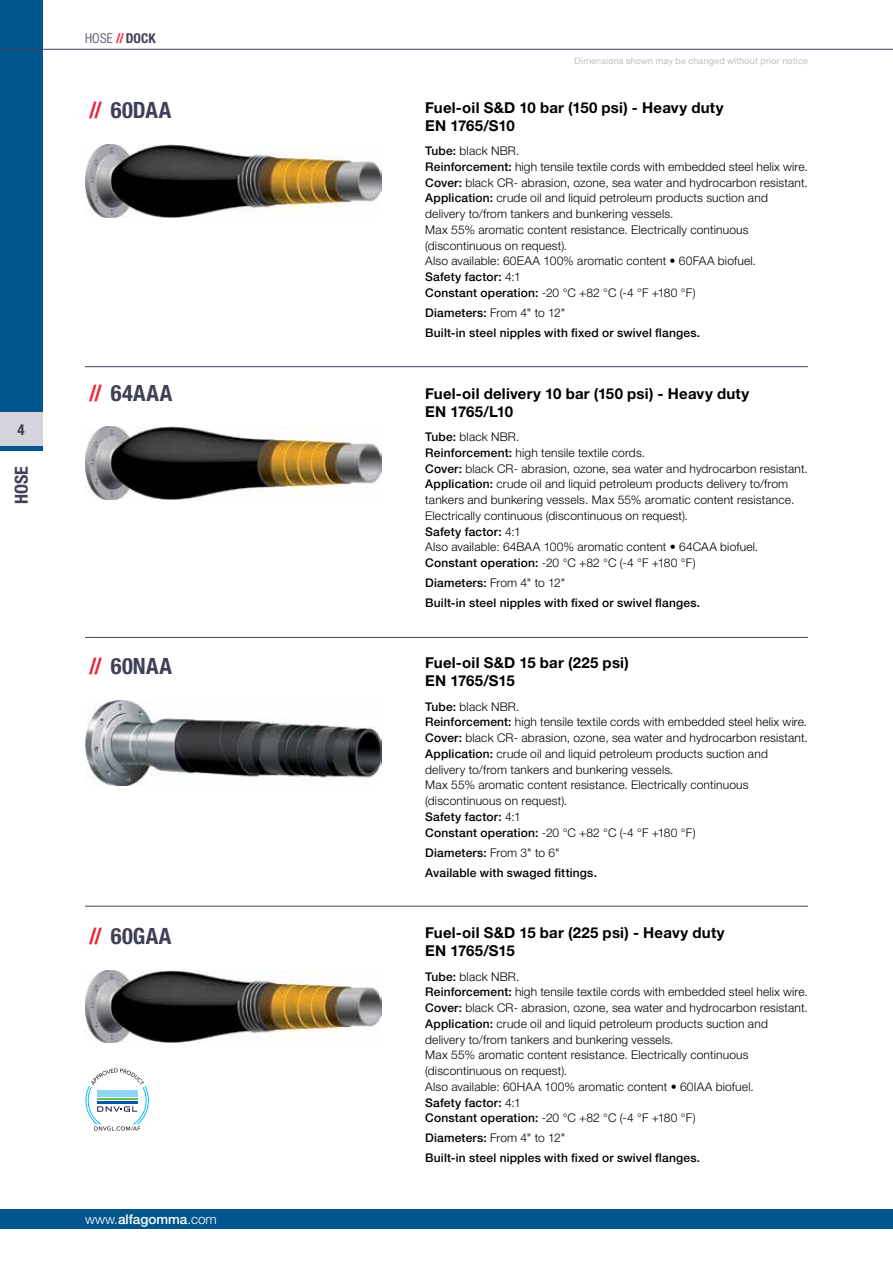
<style>
.page{position:relative;width:893px;height:1263px;background:#fff}
.page>*{position:absolute;margin:0;border:0;box-sizing:border-box;transform-origin:0 0}
.t1{font:700 condensed 22.5px "Helvetica Neue LT Std";letter-spacing:.02em;color:#3f4056}
.t2{font:700 condensed 18px "Helvetica Neue LT Std";color:#3f4056}
.t3{font:700 15px/18px "Helvetica Neue LT Std";letter-spacing:.015em;color:#000}
.t4{font:700 condensed 15px "Helvetica Neue LT Std";color:#3f4056}
.t5{font:500 13.5px "Helvetica Neue LT Std";color:#fff}
.t6{font:300 condensed 13.5px "Helvetica Neue LT Std";color:#3f4056}
.t7{font:300 12px/15.8px "Helvetica Neue LT Std";letter-spacing:.015em;color:#000}
.t8{font:500 12px/20px "Helvetica Neue LT Std";letter-spacing:.015em;color:#000}
.t9{font:9px "Helvetica Neue LT Std";letter-spacing:.02em;color:#bcbec0}
.s1{font-weight:700;color:#ee243d}
.s2{font-weight:700}
.s3{color:#ee243d}
.s4{font-weight:500}
.s5{font-weight:300}
</style>
<div class="page">
<div style="left:0;top:0;width:43px;height:412px;background:#00568d"></div>
<div style="left:0;top:412px;width:43px;height:34px;background:#d5d4dd"></div>
<div style="left:0;top:446px;width:43px;height:5px;background:#00568d"></div>
<hr style="left:0;top:49px;width:893px;height:1px;background:#3f4056">
<div style="left:0;top:1210px;width:893px;height:19px;background:#00568d"></div>
<img style="left:85px;top:145px;width:297px;height:72px">
<hr style="left:85px;top:366px;width:723px;height:1px;background:#3f4056">
<hr style="left:85px;top:637px;width:723px;height:1px;background:#3f4056">
<hr style="left:85px;top:906px;width:723px;height:1px;background:#3f4056">
<img style="left:85px;top:427px;width:297px;height:73px">
<img style="left:85px;top:700px;width:297px;height:85px">
<img style="left:85px;top:970px;width:297px;height:73px">
<svg style="left:85px;top:1068px;width:64px;height:63px"></svg>
<p class="t4" style="left:18px;top:420px;width:9px">4</p>
<h2 class="t2" style="left:10px;top:504px;width:40px;rotate:-90deg">HOSE</h2>
<p class="t6" style="left:85px;top:30px;width:72px">HOSE <span class="s1">//</span> <span class="s2">DOCK</span></p>
<p class="t9" style="left:575px;top:55px;width:235px">Dimensions shown may be changed without prior notice</p>
<h1 class="t1" style="left:89px;top:96px;width:83px"><span class="s3">//</span> 60DAA</h1>
<p class="t3" style="left:425px;top:98px;width:300px">Fuel-oil S&amp;D 10 bar (150 psi) - Heavy duty<br>EN 1765/S10</p>
<p class="t7" style="left:425px;top:143px;width:384px"><span class="s4">Tube:</span> black NBR.<br><span class="s4">Reinforcement:</span> high tensile textile cords with embedded steel helix wire.<br><span class="s4">Cover:</span> black CR- abrasion, ozone, sea water and hydrocarbon resistant.<br><span class="s4">Application:</span> crude oil and liquid petroleum products suction and delivery to/from tankers and bunkering vessels.<br>Max 55% aromatic content resistance. Electrically continuous (discontinuous on request).<br>Also available: 60EAA 100% aromatic content • 60FAA biofuel.<br><span class="s4">Safety factor:</span> 4:1<br><span class="s4">Constant operation:</span> -20 °C +82 °C (-4 °F +180 °F)</p>
<p class="t8" style="left:425px;top:302px;width:276px">Diameters: <span class="s5">From 4" to 12"<br></span>Built-in steel nipples with fixed or swivel flanges.</p>
<h1 class="t1" style="left:89px;top:379px;width:84px"><span class="s3">//</span> 64AAA</h1>
<p class="t3" style="left:425px;top:384px;width:326px">Fuel-oil delivery 10 bar (150 psi) - Heavy duty<br>EN 1765/L10</p>
<p class="t7" style="left:425px;top:429px;width:384px"><span class="s4">Tube:</span> black NBR.<br><span class="s4">Reinforcement:</span> high tensile textile cords.<br><span class="s4">Cover:</span> black CR- abrasion, ozone, sea water and hydrocarbon resistant.<br><span class="s4">Application:</span> crude oil and liquid petroleum products delivery to/from tankers and bunkering vessels. Max 55% aromatic content resistance.<br>Electrically continuous (discontinuous on request).<br><span class="s4">Safety factor:</span> 4:1<br>Also available: 64BAA 100% aromatic content • 64CAA biofuel.<br><span class="s4">Constant operation:</span> -20 °C +82 °C (-4 °F +180 °F)</p>
<p class="t8" style="left:425px;top:573px;width:276px">Diameters: <span class="s5">From 4" to 12"<br></span>Built-in steel nipples with fixed or swivel flanges.</p>
<h1 class="t1" style="left:89px;top:652px;width:84px"><span class="s3">//</span> 60NAA</h1>
<p class="t3" style="left:425px;top:654px;width:205px">Fuel-oil S&amp;D 15 bar (225 psi)<br>EN 1765/S15</p>
<p class="t7" style="left:425px;top:698px;width:384px"><span class="s4">Tube:</span> black NBR.<br><span class="s4">Reinforcement:</span> high tensile textile cords with embedded steel helix wire.<br><span class="s4">Cover:</span> black CR- abrasion, ozone, sea water and hydrocarbon resistant.<br><span class="s4">Application:</span> crude oil and liquid petroleum products suction and delivery to/from tankers and bunkering vessels.<br>Max 55% aromatic content resistance. Electrically continuous (discontinuous on request).<br><span class="s4">Safety factor:</span> 4:1<br><span class="s4">Constant operation:</span> -20 °C +82 °C (-4 °F +180 °F)</p>
<p class="t8" style="left:425px;top:842px;width:173px">Diameters: <span class="s5">From 3" to 6"<br></span>Available with swaged fittings.</p>
<h1 class="t1" style="left:89px;top:922px;width:84px"><span class="s3">//</span> 60GAA</h1>
<p class="t3" style="left:425px;top:924px;width:301px">Fuel-oil S&amp;D 15 bar (225 psi) - Heavy duty<br>EN 1765/S15</p>
<p class="t7" style="left:425px;top:968px;width:384px"><span class="s4">Tube:</span> black NBR.<br><span class="s4">Reinforcement:</span> high tensile textile cords with embedded steel helix wire.<br><span class="s4">Cover:</span> black CR- abrasion, ozone, sea water and hydrocarbon resistant.<br><span class="s4">Application:</span> crude oil and liquid petroleum products suction and delivery to/from tankers and bunkering vessels.<br>Max 55% aromatic content resistance. Electrically continuous (discontinuous on request).<br>Also available: 60HAA 100% aromatic content • 60IAA biofuel.<br><span class="s4">Safety factor:</span> 4:1<br><span class="s4">Constant operation:</span> -20 °C +82 °C (-4 °F +180 °F)</p>
<p class="t8" style="left:425px;top:1128px;width:276px">Diameters: <span class="s5">From 4" to 12"<br></span>Built-in steel nipples with fixed or swivel flanges.</p>
<p class="t5" style="left:85px;top:1211px;width:133px"><span class="s5">www.</span>alfagomma<span class="s5">.com</span></p>
</div>
